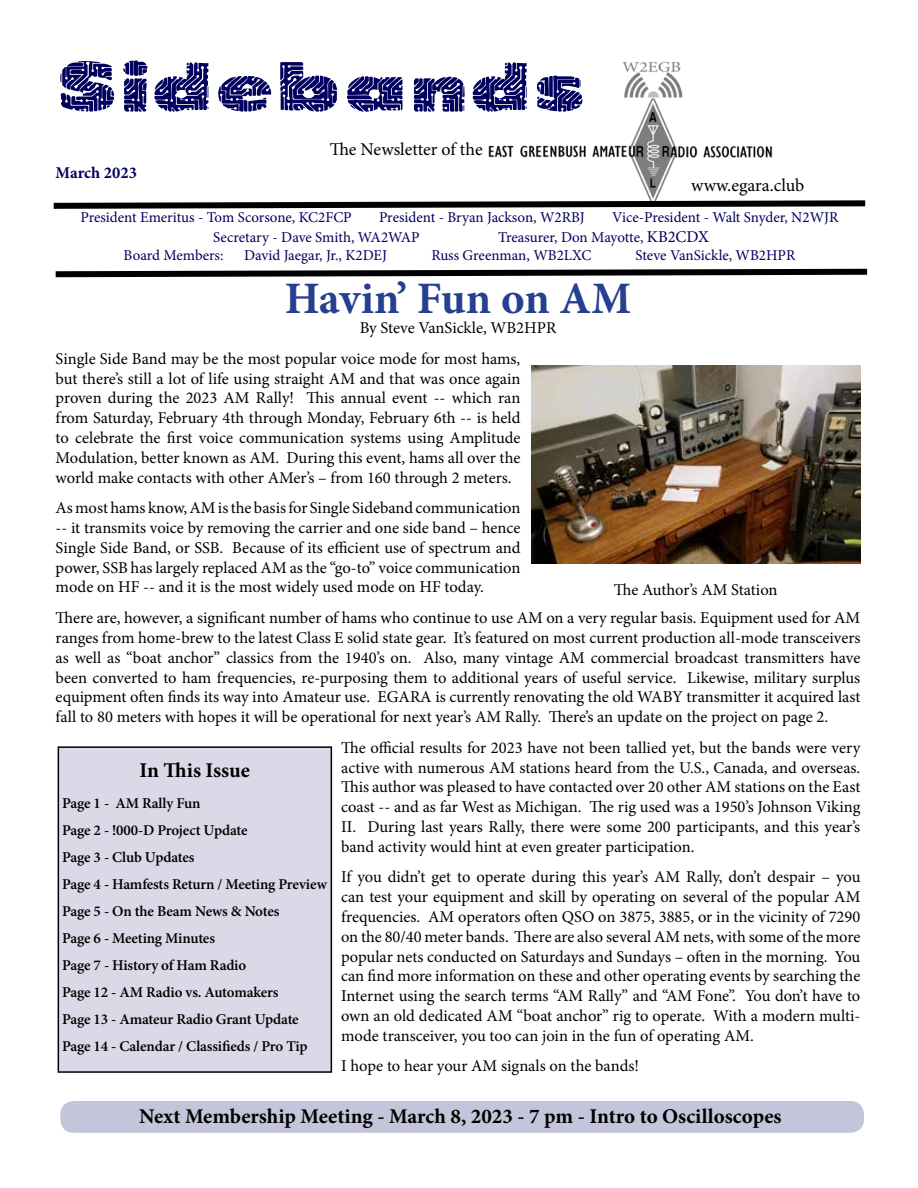
<style>
.page{position:relative;width:918px;height:1188px;background:#fff}
.page>*{position:absolute;margin:0;border:0;box-sizing:border-box;transform-origin:0 0}
.t1{font:66px "Printed Circuit";color:#00005d}
.t2{font:700 45px "Minion Pro";letter-spacing:-.005em;color:#25408f}
.t3{font:700 21px "Minion Pro";letter-spacing:-.005em;color:#000}
.t4{font:18px "Minion Pro";color:#000}
.t5{font:16.5px/19.8px "Minion Pro";color:#000;text-align:justify}
.t6{font:700 16.5px "Minion Pro";color:#00005d}
.t7{font:600 15px/27px "Minion Pro";letter-spacing:-.015em;color:#000}
.t8{font:15px "Minion Pro";color:#00005d}
.s1{font-size:16.5px}
</style>
<div class="page">
<img style="left:488px;top:61px;width:285px;height:136px">
<svg style="left:53px;top:197px;width:813px;height:12px"></svg>
<svg style="left:55px;top:268px;width:813px;height:10px"></svg>
<div style="left:58px;top:747px;width:273px;height:325px;background:#d9d9e7"></div>
<div style="left:58px;top:746px;width:274px;height:327px;border:2px solid #000"></div>
<div style="left:60px;top:1101px;width:804px;height:32px;background:#c4c4da;border-radius:14px"></div>
<img style="left:531px;top:365px;width:329px;height:198px">
<h1 class="t1" style="left:56px;top:50px;width:533px">Sidebands</h1>
<p class="t4" style="left:330px;top:138px;width:154px">The Newsletter of the</p>
<p class="t6" style="left:56px;top:161px;width:83px">March 2023</p>
<p class="t8" style="left:80px;top:208px;width:273px">President Emeritus - Tom Scorsone, KC2FCP</p>
<p class="t8" style="left:379px;top:208px;width:207px">President - Bryan Jackson, W2RBJ</p>
<p class="t8" style="left:612px;top:208px;width:228px">Vice-President - Walt Snyder, N2WJR</p>
<p class="t8" style="left:213px;top:227px;width:208px">Secretary - Dave Smith, WA2WAP</p>
<p class="t8" style="left:498px;top:227px;width:212px">Treasurer, Don Mayotte, <span class="s1">KB2CDX</span></p>
<p class="t8" style="left:124px;top:245px;width:102px">Board Members:</p>
<p class="t8" style="left:244px;top:245px;width:145px">David Jaegar, Jr., K2DEJ</p>
<p class="t8" style="left:431px;top:245px;width:161px">Russ Greenman, WB2LXC</p>
<p class="t8" style="left:636px;top:245px;width:161px">Steve VanSickle, WB2HPR</p>
<p class="t4" style="left:691px;top:173px;width:115px">www.egara.club</p>
<h2 class="t2" style="left:285px;top:267px;width:348px">Havin’ Fun on AM</h2>
<p class="t5" style="left:56px;top:313px;width:502px;line-height:30.6px;text-indent:304px">By Steve VanSickle, WB2HPR<br>Single Side Band may be the most popular voice mode for most hams,</p>
<p class="t5" style="left:56px;top:369px;width:466px">but there’s still a lot of life using straight AM and that was once again proven during the 2023 AM Rally! This annual event -- which ran from Saturday, February 4th through Monday, February 6th -- is held to celebrate the first voice communication systems using Amplitude Modulation, better known as AM. During this event, hams all over the world make contacts with other AMer’s – from 160 through 2 meters.</p>
<p class="t5" style="left:56px;top:498px;width:466px">As most hams know, AM is the basis for Single Sideband communication -- it transmits voice by removing the carrier and one side band – hence Single Side Band, or SSB. Because of its efficient use of spectrum and power, SSB has largely replaced AM as the “go-to” voice communication mode on HF -- and it is the most widely used mode on HF today.</p>
<p class="t5" style="left:56px;top:608px;width:806px">There are, however, a significant number of hams who continue to use AM on a very regular basis. Equipment used for AM ranges from home-brew to the latest Class E solid state gear. It’s featured on most current production all-mode transceivers as well as “boat anchor” classics from the 1940’s on. Also, many vintage AM commercial broadcast transmitters have been converted to ham frequencies, re-purposing them to additional years of useful service. Likewise, military surplus equipment often finds its way into Amateur use. EGARA is currently renovating the old WABY transmitter it acquired last fall to 80 meters with hopes it will be operational for next year’s AM Rally. There’s an update on the project on page 2.</p>
<p class="t5" style="left:341px;top:738px;width:521px">The official results for 2023 have not been tallied yet, but the bands were very active with numerous AM stations heard from the U.S., Canada, and overseas.<br>This author was pleased to have contacted over 20 other AM stations on the East coast -- and as far West as Michigan. The rig used was a 1950’s Johnson Viking II. During last years Rally, there were some 200 participants, and this year’s band activity would hint at even greater participation.</p>
<p class="t5" style="left:341px;top:867px;width:521px">If you didn’t get to operate during this year’s AM Rally, don’t despair – you can test your equipment and skill by operating on several of the popular AM frequencies. AM operators often QSO on 3875, 3885, or in the vicinity of 7290 on the 80/40 meter bands. There are also several AM nets, with some of the more popular nets conducted on Saturdays and Sundays – often in the morning. You can find more information on these and other operating events by searching the Internet using the search terms “AM Rally” and “AM Fone”. You don’t have to own an old dedicated AM “boat anchor” rig to operate. With a modern multi&shy;mode transceiver, you too can join in the fun of operating AM.</p>
<p class="t5" style="left:341px;top:1056px;width:299px">I hope to hear your AM signals on the bands!</p>
<p class="t5" style="left:614px;top:580px;width:165px">The Author’s AM Station</p>
<p class="t3" style="left:140px;top:756px;width:112px">In This Issue</p>
<p class="t7" style="left:62px;top:790px;width:266px">Page 1 - AM Rally Fun<br>Page 2 - !000-D Project Update<br>Page 3 - Club Updates<br>Page 4 - Hamfests Return / Meeting Preview<br>Page 5 - On the Beam News &amp; Notes<br>Page 6 - Meeting Minutes<br>Page 7 - History of Ham Radio<br>Page 12 - AM Radio vs. Automakers<br>Page 13 - Amateur Radio Grant Update<br>Page 14 - Calendar / Classifieds / Pro Tip</p>
<p class="t3" style="left:139px;top:1101px;width:644px">Next Membership Meeting - March 8, 2023 - 7 pm - Intro to Oscilloscopes</p>
</div>
